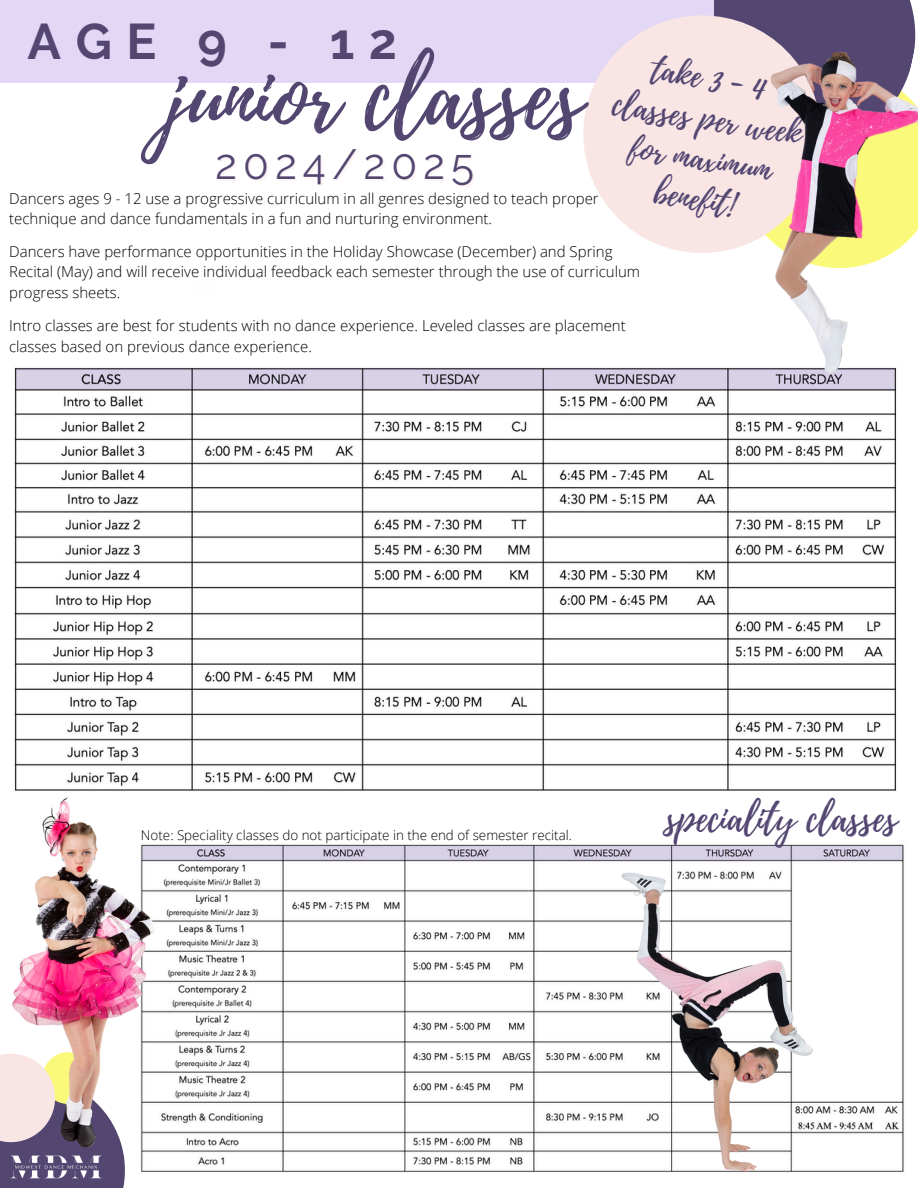
<style>
.page{position:relative;width:918px;height:1188px;background:#fff}
.page>*{position:absolute;margin:0;border:0;box-sizing:border-box;transform-origin:0 0}
.t1{font:90.75px "Playlist Script";color:#534772}
.t2{font:700 49.95px "Raleway";color:#534772}
.t3{font:42.15px "Raleway";letter-spacing:.145em;color:#534772}
.t4{font:37.95px "Playlist Script";color:#534772}
.t5{font:33px/40.5px "Playlist Script";color:#534772;text-align:center}
.t6{font:300 15px/20.2px "Open Sans";color:#000}
.t7{font:300 13.35px "Open Sans";color:#000}
</style>
<div class="page">
<div style="left:714px;top:0;width:202px;height:46px;background:#534772"></div>
<div style="left:0;top:0;width:714px;height:82px;background:#e2d8f6"></div>
<div style="left:583px;top:15px;width:238px;height:238px;background:#f9e5e4;border-radius:50%"></div>
<img style="left:14px;top:368px;width:883px;height:423px">
<img style="left:755px;top:46px;width:163px;height:339px">
<img style="left:238px;top:844px;width:666px;height:328px">
<img style="left:0;top:733px;width:238px;height:455px">
<img style="left:577px;top:844px;width:274px;height:328px">
<p class="t2" style="left:28px;top:12px;width:371px">AGE 9 - 12</p>
<p class="t1" style="left:166px;top:32px;width:418px">junior classes</p>
<p class="t5" style="left:622px;top:44px;width:192px;rotate:9deg">take 3 - 4 classes per week for maximum benefit!</p>
<p class="t3" style="left:215px;top:140px;width:260px">2024/2025</p>
<h6 class="t6" style="left:9px;top:188px;width:591px">Dancers ages 9 - 12 use a progressive curriculum in all genres designed to teach proper technique and dance fundamentals in a fun and nurturing environment.</h6>
<h6 class="t6" style="left:9px;top:241px;width:633px">Dancers have performance opportunities in the Holiday Showcase (December) and Spring<br>Recital (May) and will receive individual feedback each semester through the use of curriculum progress sheets.</h6>
<h6 class="t6" style="left:9px;top:315px;width:618px">Intro classes are best for students with no dance experience. Leveled classes are placement classes based on previous dance experience.</h6>
<p class="t7" style="left:141px;top:826px;width:433px">Note: Speciality classes do not participate in the end of semester recital.</p>
<h3 class="t4" style="left:665px;top:791px;width:234px">speciality classes</h3>
</div>
